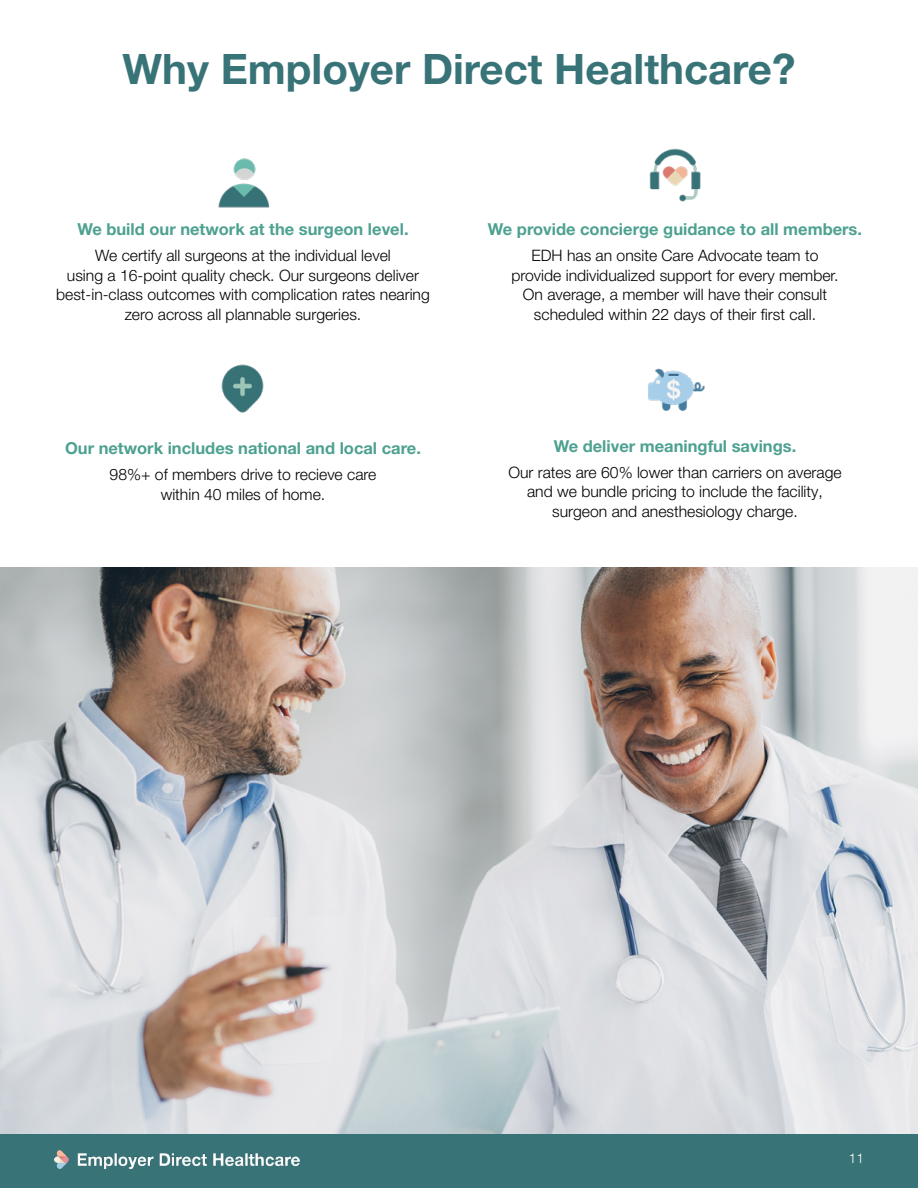
<style>
.page{position:relative;width:918px;height:1188px;background:#fff}
.page>*{position:absolute;margin:0;border:0;box-sizing:border-box;transform-origin:0 0}
.t1{font:700 42px "Helvetica Neue LT Pro";color:#387378}
.t2{font:700 16.5px "Helvetica Neue LT Pro";color:#4da190}
.t3{font:300 15.75px/19.5px "Helvetica Neue LT Pro";color:#000101;text-align:center}
.t4{font:300 13.5px "Helvetica Neue LT Pro";color:#fff}
</style>
<div class="page">
<div style="left:0;top:1133px;width:918px;height:55px;background:#387378"></div>
<img style="left:54px;top:1150px;width:245px;height:19px">
<img style="left:218px;top:158px;width:52px;height:50px">
<img style="left:649px;top:148px;width:52px;height:54px">
<img style="left:221px;top:364px;width:43px;height:49px">
<img style="left:648px;top:368px;width:57px;height:43px">
<img style="left:0;top:567px;width:918px;height:567px">
<h1 class="t1" style="left:123px;top:43px;width:674px">Why Employer Direct Healthcare?</h1>
<p class="t2" style="left:77px;top:219px;width:331px">We build our network at the surgeon level.</p>
<p class="t3" style="left:56px;top:246px;width:375px">We certify all surgeons at the individual level<br>using a 16-point quality check. Our surgeons deliver best-in-class outcomes with complication rates nearing zero across all plannable surgeries.</p>
<p class="t2" style="left:65px;top:438px;width:355px">Our network includes national and local care.</p>
<p class="t3" style="left:110px;top:465px;width:268px">98%+ of members drive to recieve care within 40 miles of home.</p>
<p class="t2" style="left:488px;top:219px;width:374px">We provide concierge guidance to all members.</p>
<p class="t3" style="left:511px;top:246px;width:326px">EDH has an onsite Care Advocate team to provide individualized support for every member.<br>On average, a member will have their consult scheduled within 22 days of their first call.</p>
<p class="t2" style="left:554px;top:436px;width:242px">We deliver meaningful savings.</p>
<p class="t3" style="left:508px;top:462px;width:335px">Our rates are 60% lower than carriers on average and we bundle pricing to include the facility, surgeon and anesthesiology charge.</p>
<p class="t4" style="left:849px;top:1150px;width:17px">11</p>
</div>
